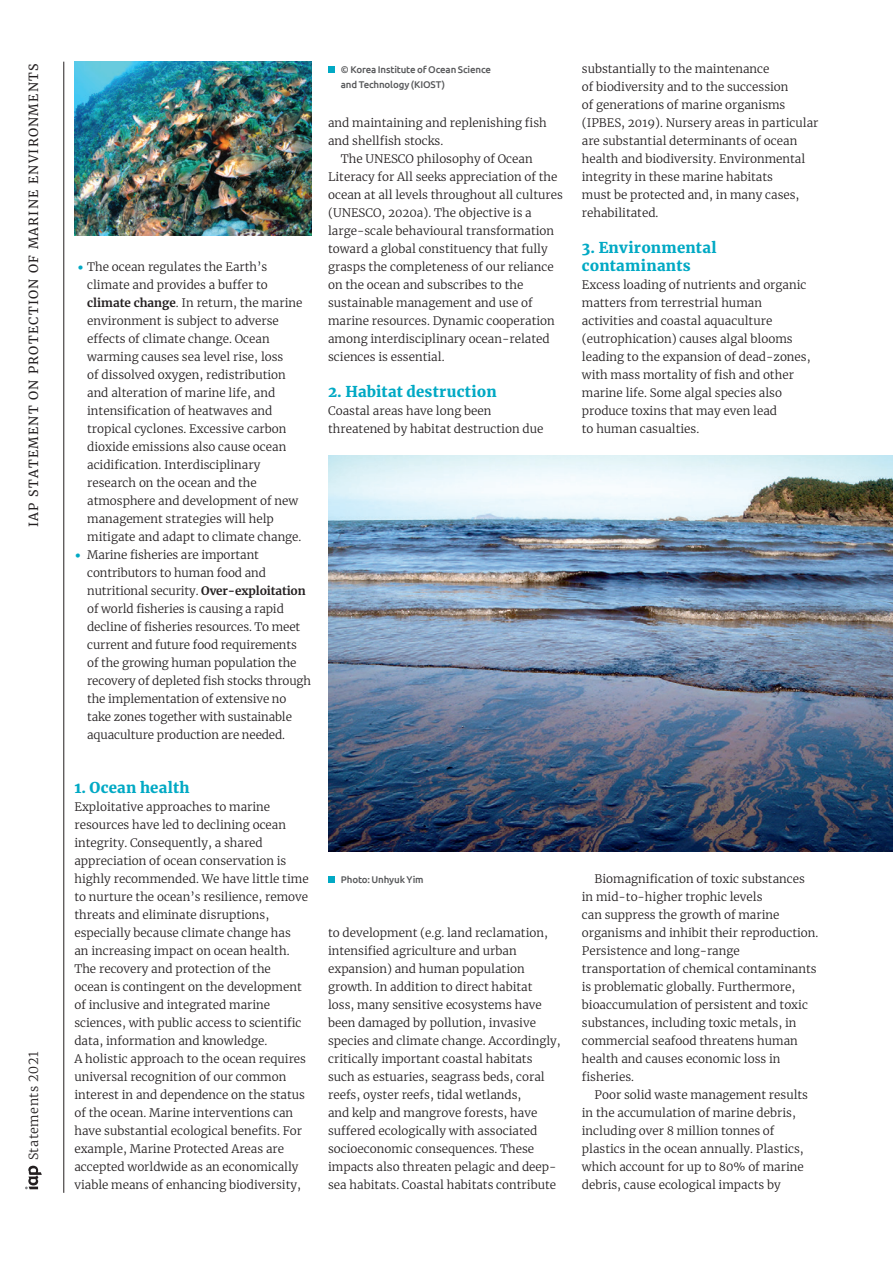
<style>
.page{position:relative;width:893px;height:1263px;background:#fff}
.page>*{position:absolute;margin:0;border:0;box-sizing:border-box;transform-origin:0 0}
.t1{font:900 15px/18px "Merriweather";letter-spacing:.015em;color:#01a9c4}
.t2{font:12.6px "Merriweather";letter-spacing:.1em;color:#231f20}
.t3{font:300 12.6px "Merriweather";letter-spacing:.04em;color:#231f20}
.t4{font:300 11.7px/18px "Merriweather";color:#231f20}
.t5{font:500 9.75px/15px "Ubuntu";letter-spacing:-.015em;color:#57585a}
.s1{font-weight:900;font-size:16.35px;color:#01a9c4}
.s2{font-weight:700}
</style>
<div class="page">
<svg style="left:25px;top:1166px;width:17px;height:23px"></svg>
<hr style="left:63px;top:62px;width:1px;height:1131px;background:#231f20">
<img style="left:328px;top:455px;width:565px;height:396px">
<img style="left:74px;top:62px;width:237px;height:173px">
<div style="left:328px;top:66px;width:7px;height:7px;background:#01a9c4"></div>
<div style="left:328px;top:876px;width:7px;height:7px;background:#01a9c4"></div>
<p class="t2" style="left:25px;top:527px;width:465px;rotate:-90deg">IAP STATEMENT ON PROTECTION OF MARINE ENVIRONMENTS</p>
<p class="t3" style="left:25px;top:1160px;width:110px;rotate:-90deg">Statements 2021</p>
<p class="t4" style="left:87px;top:258px;width:217px;text-indent:-10px"><span class="s1">•</span> The ocean regulates the Earth’s climate and provides a buffer to <span class="s2">climate change</span>. In return, the marine environment is subject to adverse effects of climate change. Ocean warming causes sea level rise, loss<br>of dissolved oxygen, redistribution and alteration of marine life, and intensification of heatwaves and tropical cyclones. Excessive carbon dioxide emissions also cause ocean acidification. Interdisciplinary research on the ocean and the atmosphere and development of new management strategies will help mitigate and adapt to climate change.</p>
<p class="t4" style="left:87px;top:546px;width:225px;text-indent:-13px"><span class="s1">•</span> Marine fisheries are important contributors to human food and nutritional security. <span class="s2">Over-exploitation </span>of world fisheries is causing a rapid decline of fisheries resources. To meet current and future food requirements of the growing human population the recovery of depleted fish stocks through the implementation of extensive no take zones together with sustainable aquaculture production are needed.</p>
<p class="t1" style="left:74px;top:778px;width:117px">1. Ocean health</p>
<p class="t4" style="left:74px;top:798px;width:236px">Exploitative approaches to marine resources have led to declining ocean integrity. Consequently, a shared appreciation of ocean conservation is highly recommended. We have little time to nurture the ocean’s resilience, remove threats and eliminate disruptions, especially because climate change has<br>an increasing impact on ocean health.<br>The recovery and protection of the<br>ocean is contingent on the development of inclusive and integrated marine sciences, with public access to scientific data, information and knowledge.<br>A holistic approach to the ocean requires universal recognition of our common interest in and dependence on the status of the ocean. Marine interventions can have substantial ecological benefits. For example, Marine Protected Areas are accepted worldwide as an economically viable means of enhancing biodiversity,</p>
<p class="t5" style="left:341px;top:62px;width:152px">© Korea Institute of Ocean Science and Technology (KIOST)</p>
<p class="t4" style="left:328px;top:114px;width:220px">and maintaining and replenishing fish and shellfish stocks.</p>
<p class="t4" style="left:328px;top:150px;width:236px;text-indent:13px">The UNESCO philosophy of Ocean Literacy for All seeks appreciation of the ocean at all levels throughout all cultures (UNESCO, 2020a). The objective is a large-scale behavioural transformation toward a global constituency that fully grasps the completeness of our reliance on the ocean and subscribes to the sustainable management and use of marine resources. Dynamic cooperation among interdisciplinary ocean-related sciences is essential.</p>
<p class="t1" style="left:328px;top:382px;width:170px">2. Habitat destruction</p>
<p class="t4" style="left:328px;top:402px;width:217px">Coastal areas have long been threatened by habitat destruction due</p>
<p class="t5" style="left:341px;top:872px;width:84px">Photo: Unhyuk Yim</p>
<p class="t4" style="left:328px;top:924px;width:234px">to development (e.g. land reclamation, intensified agriculture and urban expansion) and human population growth. In addition to direct habitat loss, many sensitive ecosystems have been damaged by pollution, invasive species and climate change. Accordingly, critically important coastal habitats such as estuaries, seagrass beds, coral reefs, oyster reefs, tidal wetlands,<br>and kelp and mangrove forests, have suffered ecologically with associated socioeconomic consequences. These impacts also threaten pelagic and deep&shy;sea habitats. Coastal habitats contribute</p>
<p class="t4" style="left:582px;top:59px;width:238px">substantially to the maintenance<br>of biodiversity and to the succession<br>of generations of marine organisms (IPBES, 2019). Nursery areas in particular are substantial determinants of ocean health and biodiversity. Environmental integrity in these marine habitats<br>must be protected and, in many cases, rehabilitated.</p>
<p class="t1" style="left:582px;top:238px;width:136px">3. Environmental contaminants</p>
<p class="t4" style="left:582px;top:276px;width:230px">Excess loading of nutrients and organic matters from terrestrial human activities and coastal aquaculture (eutrophication) causes algal blooms leading to the expansion of dead-zones, with mass mortality of fish and other marine life. Some algal species also produce toxins that may even lead<br>to human casualties.</p>
<p class="t4" style="left:582px;top:870px;width:238px;text-indent:13px">Biomagnification of toxic substances in mid-to-higher trophic levels<br>can suppress the growth of marine organisms and inhibit their reproduction.<br>Persistence and long-range transportation of chemical contaminants is problematic globally. Furthermore, bioaccumulation of persistent and toxic substances, including toxic metals, in commercial seafood threatens human health and causes economic loss in fisheries.</p>
<p class="t4" style="left:582px;top:1085px;width:228px;text-indent:13px">Poor solid waste management results in the accumulation of marine debris, including over 8 million tonnes of plastics in the ocean annually. Plastics, which account for up to 80% of marine debris, cause ecological impacts by</p>
</div>
